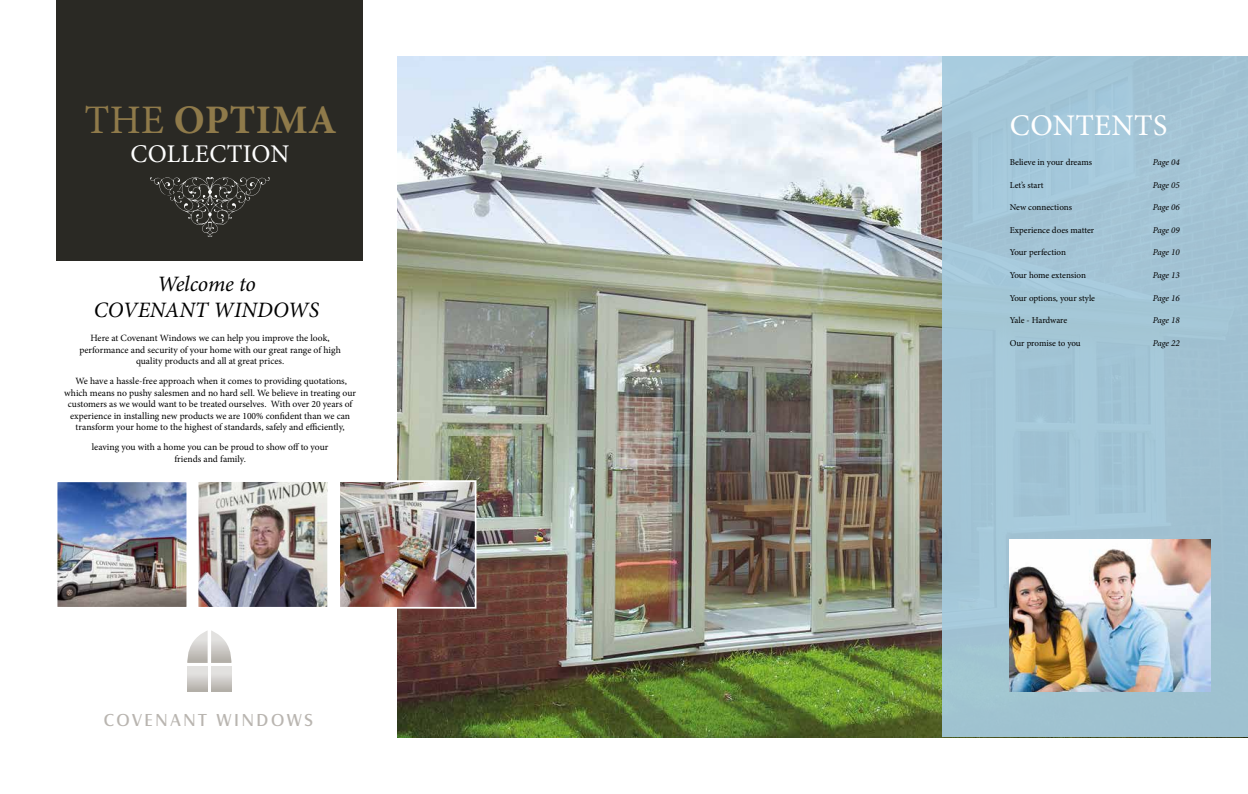
<style>
.page{position:relative;width:1248px;height:794px;background:#fff}
.page>*{position:absolute;margin:0;border:0;box-sizing:border-box;transform-origin:0 0}
.t1{font:700 40.5px "Minion Pro";letter-spacing:.01em;color:#8f7a4a}
.t2{font:30px "Minion Pro";letter-spacing:.01em;color:#fff}
.t3{font:25.5px "Minion Pro";letter-spacing:.01em;color:#fff}
.t4{font:italic 22px/26.4px "Minion Pro";color:#000;text-align:center}
.t5{font:18px "Castle T";letter-spacing:.155em;color:#b9b5b0}
.t6{font:9.6px/11.5px "Minion Pro";color:#000;text-align:center}
.t7{font:9px "Minion Pro";color:#000}
.t8{font:italic 9px "Minion Pro";letter-spacing:-.01em;color:#000}
.s1{font-weight:400}
</style>
<div class="page">
<img style="left:397px;top:57px;width:544px;height:680px">
<div style="left:941px;top:57px;width:306px;height:680px;background:#a2c4d4"></div>
<img style="left:1009px;top:540px;width:200px;height:152px">
<div style="left:57px;top:0;width:306px;height:261px;background:#2a2924"></div>
<svg style="left:150px;top:177px;width:120px;height:60px"></svg>
<div style="left:211px;top:666px;width:20px;height:26px;background:linear-gradient(to bottom,#eeeeed,#b6b1ab)"></div>
<div style="left:187px;top:666px;width:21px;height:26px;background:linear-gradient(to bottom,#eeeeed,#b6b1ab)"></div>
<svg style="left:187px;top:630px;width:45px;height:33px"></svg>
<img style="left:59px;top:483px;width:126px;height:122px">
<div style="left:56px;top:480px;width:132px;height:128px;border:2px solid #fff"></div>
<img style="left:200px;top:483px;width:126px;height:122px">
<div style="left:197px;top:480px;width:132px;height:128px;border:2px solid #fff"></div>
<img style="left:341px;top:483px;width:132px;height:122px">
<div style="left:338px;top:480px;width:138px;height:128px;border:2px solid #fff"></div>
<h1 class="t1" style="left:84px;top:92px;width:254px"><span class="s1">the</span> Optima</h1>
<h3 class="t3" style="left:130px;top:136px;width:160px">Collection</h3>
<h3 class="t4" style="left:94px;top:271px;width:227px">Welcome to<br>COVENANT WINDOWS</h3>
<p class="t6" style="left:79px;top:332px;width:263px">Here at Covenant Windows we can help you improve the look, performance and security of your home with our great range of high quality products and all at great prices.</p>
<p class="t6" style="left:64px;top:375px;width:293px">We have a hassle-free approach when it comes to providing quotations, which means no pushy salesmen and no hard sell. We believe in treating our customers as we would want to be treated ourselves. With over 20 years of experience in installing new products we are 100% confident than we can transform your home to the highest of standards, safely and efficiently,</p>
<p class="t6" style="left:92px;top:441px;width:238px">leaving you with a home you can be proud to show off to your friends and family.</p>
<h3 class="t5" style="left:104px;top:710px;width:210px">COVENANT WINDOWS</h3>
<h2 class="t2" style="left:1009px;top:106px;width:159px">contentS</h2>
<p class="t7" style="left:1009px;top:156px;width:84px">Believe in your dreams</p>
<p class="t8" style="left:1152px;top:156px;width:29px">Page 04</p>
<p class="t7" style="left:1009px;top:179px;width:35px">Let’s start</p>
<p class="t8" style="left:1152px;top:178px;width:29px">Page 05</p>
<p class="t7" style="left:1009px;top:201px;width:64px">New connections</p>
<p class="t8" style="left:1152px;top:201px;width:29px">Page 06</p>
<p class="t7" style="left:1009px;top:224px;width:86px">Experience does matter</p>
<p class="t8" style="left:1152px;top:224px;width:29px">Page 09</p>
<p class="t7" style="left:1009px;top:246px;width:58px">Your perfection</p>
<p class="t8" style="left:1152px;top:246px;width:29px">Page 10</p>
<p class="t7" style="left:1009px;top:269px;width:78px">Your home extension</p>
<p class="t8" style="left:1152px;top:269px;width:29px">Page 13</p>
<p class="t7" style="left:1009px;top:292px;width:87px">Your options, your style</p>
<p class="t8" style="left:1152px;top:291px;width:29px">Page 16</p>
<p class="t7" style="left:1009px;top:314px;width:59px">Yale - Hardware</p>
<p class="t8" style="left:1152px;top:314px;width:29px">Page 18</p>
<p class="t7" style="left:1009px;top:337px;width:72px">Our promise to you</p>
<p class="t8" style="left:1152px;top:337px;width:29px">Page 22</p>
</div>
